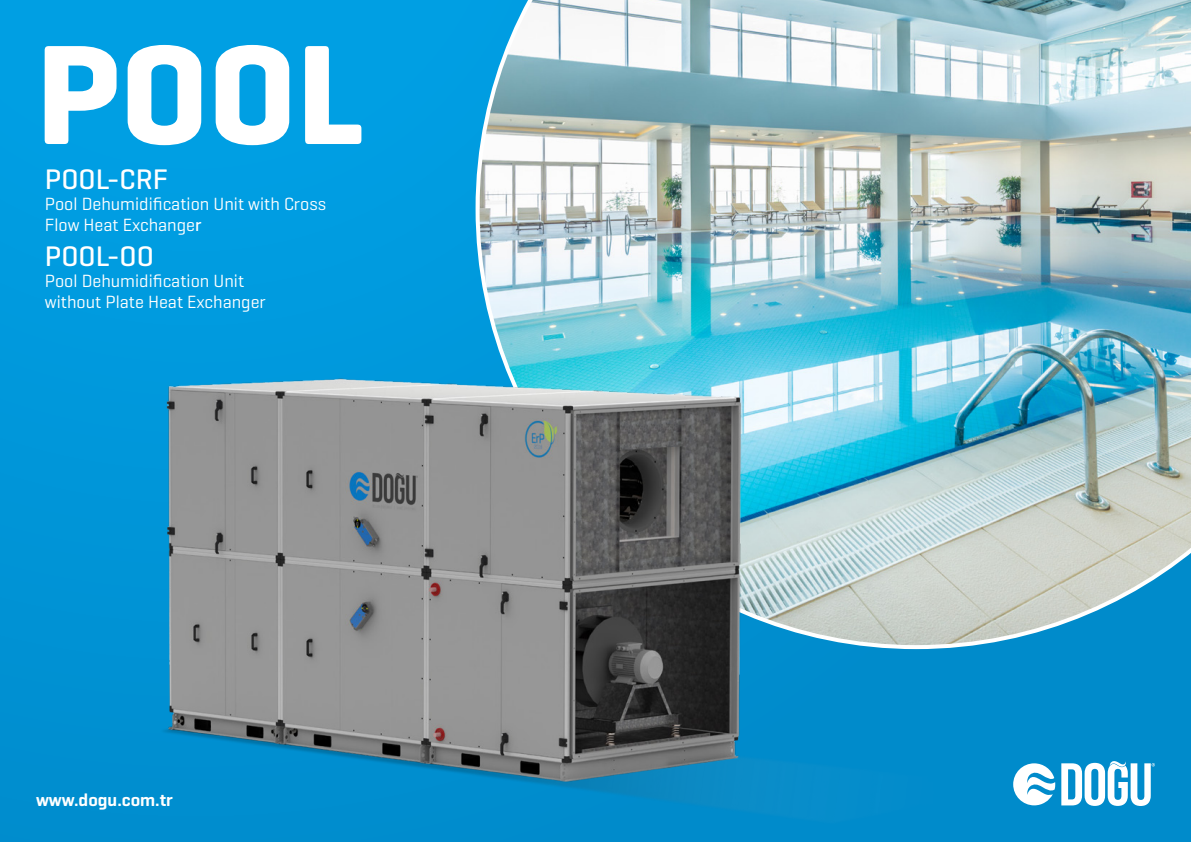
<style>
.page{position:relative;width:1191px;height:842px;background:#fff}
.page>*{position:absolute;margin:0;border:0;box-sizing:border-box;transform-origin:0 0}
.t1{font:700 144px "Geogrotesque";color:#fff}
.t2{font:500 28.8px "Geogrotesque";color:#fff}
.t3{font:18px/21px "Geogrotesque";color:#fff}
.t4{font:600 18px "Geogrotesque";color:#fff}
.s1{font-weight:500}
</style>
<div class="page">
<div style="left:0;top:0;width:1191px;height:842px;background:linear-gradient(to bottom,#00a2e7,#008ccd)"></div>
<img style="left:475px;top:0;width:716px;height:649px">
<svg style="left:1084px;top:761px;width:71px;height:45px"></svg>
<img style="left:150px;top:350px;width:934px;height:492px">
<h1 class="t1" style="left:36px;top:5px;width:330px">POOL</h1>
<h2 class="t2" style="left:45px;top:162px;width:124px">POOL-CRF</h2>
<p class="t3" style="left:45px;top:193px;width:283px">Pool Dehumidification Unit with Cross<br>Flow Heat Exchange<span class="s1">r</span></p>
<h2 class="t2" style="left:45px;top:238px;width:110px">POOL-OO</h2>
<p class="t3" style="left:45px;top:270px;width:222px">Pool Dehumidification Unit without Plate Heat Exchanger</p>
<p class="t4" style="left:36px;top:789px;width:138px">www.dogu.com.tr</p>
</div>
